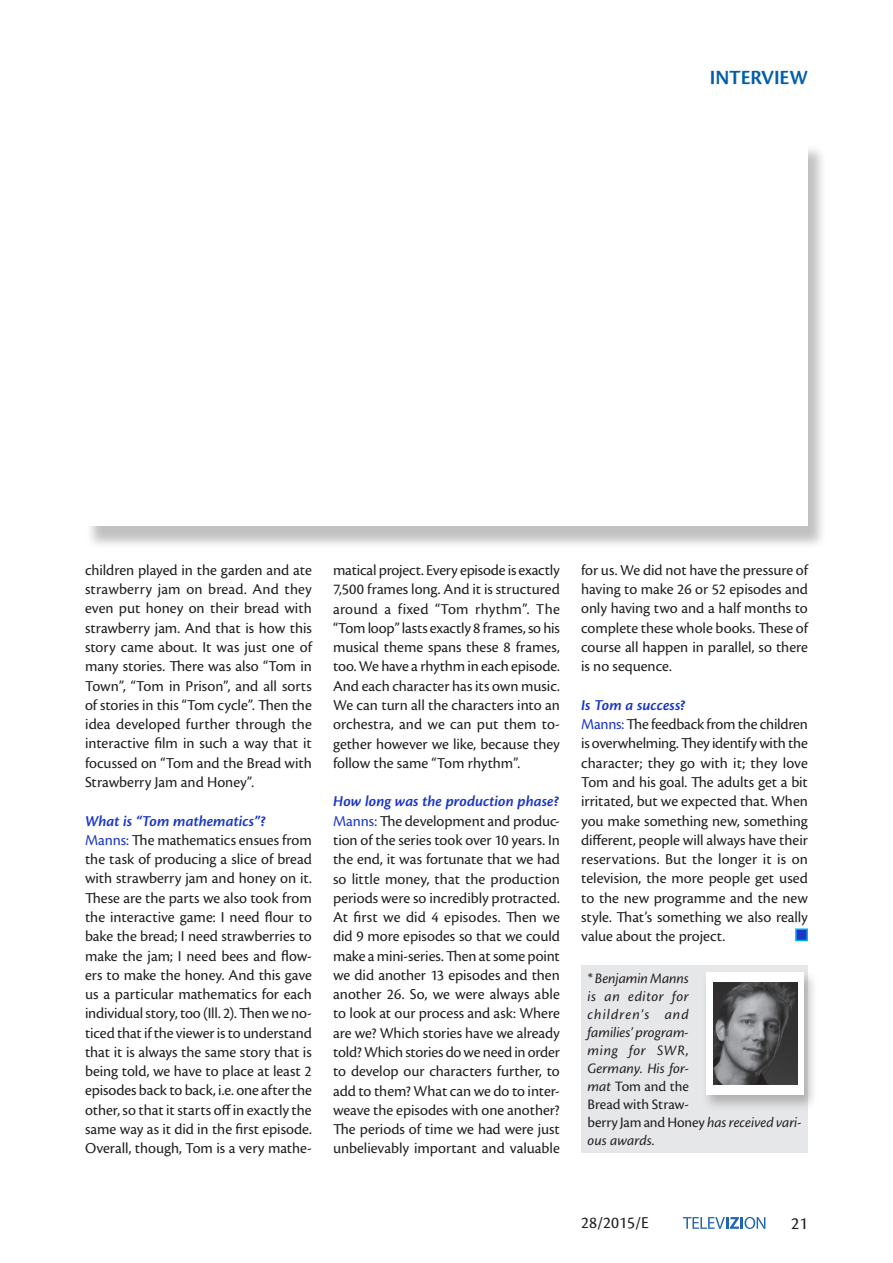
<style>
.page{position:relative;width:893px;height:1263px;background:#fff}
.page>*{position:absolute;margin:0;border:0;box-sizing:border-box;transform-origin:0 0}
.t1{font:600 21px "Cronos Pro";letter-spacing:-.01em;color:#005ea8}
.t2{font:18px "Cronos Pro";color:#231f20}
.t3{font:17.25px "Cronos Pro";color:#231f20}
.t4{font:15.75px/19.4px "Cronos Pro";letter-spacing:-.005em;color:#231f20;text-align:justify}
.t5{font:italic 15px/18px "Cronos Pro";color:#231f20}
.s1{font-weight:600;font-style:italic;color:#1b37c6}
.s2{color:#1b37c6}
.s3{font-style:normal}
</style>
<div class="page">
<svg style="left:683px;top:1217px;width:82px;height:12px"></svg>
<div style="left:84px;top:144px;width:742px;height:404px;background:#231f20;opacity:.28"></div>
<div style="left:85px;top:140px;width:723px;height:386px;background:#fff"></div>
<div style="left:581px;top:964px;width:227px;height:188px;background:#e6e7e9"></div>
<div style="left:701px;top:969px;width:116px;height:142px;background:#231f20;opacity:.28"></div>
<div style="left:706px;top:972px;width:98px;height:123px;background:#fff"></div>
<img style="left:714px;top:982px;width:83px;height:103px">
<div style="left:795px;top:928px;width:13px;height:13px;background:#1b37c6;border:2px solid #00aeef"></div>
<h1 class="t1" style="left:710px;top:65px;width:99px">INTERVIEW</h1>
<p class="t4" style="left:85px;top:560px;width:228px">children played in the garden and ate strawberry jam on bread. And they even put honey on their bread with strawberry jam. And that is how this story came about. It was just one of many stories. There was also “Tom in Town”, “Tom in Prison”, and all sorts of stories in this “Tom cycle”. Then the idea developed further through the interactive film in such a way that it focussed on “Tom and the Bread with Strawberry Jam and Honey”.</p>
<p class="t4" style="left:85px;top:811px;width:228px;text-align:left"><span class="s1">What is “Tom mathematics”?<br></span><span class="s2">Manns:</span> The mathematics ensues from the task of producing a slice of bread with strawberry jam and honey on it.<br>These are the parts we also took from the interactive game: I need flour to bake the bread; I need strawberries to make the jam; I need bees and flow&shy;ers to make the honey. And this gave us a particular mathematics for each individual story, too (Ill. 2). Then we no&shy;ticed that if the viewer is to understand that it is always the same story that is being told, we have to place at least 2 episodes back to back, i.e. one after the other, so that it starts off in exactly the same way as it did in the first episode.<br>Overall, though, Tom is a very mathe-</p>
<p class="t4" style="left:333px;top:560px;width:228px">matical project. Every episode is exactly 7,500 frames long. And it is structured around a fixed “Tom rhythm”. The “Tom loop” lasts exactly 8 frames, so his musical theme spans these 8 frames, too. We have a rhythm in each episode.<br>And each character has its own music.<br>We can turn all the characters into an orchestra, and we can put them to&shy;gether however we like, because they follow the same “Tom rhythm”.</p>
<p class="t4" style="left:333px;top:792px;width:228px"><span class="s1">How long was the production phase?<br></span><span class="s2">Manns:</span> The development and produc&shy;tion of the series took over 10 years. In the end, it was fortunate that we had so little money, that the production periods were so incredibly protracted.<br>At first we did 4 episodes. Then we did 9 more episodes so that we could make a mini-series. Then at some point we did another 13 episodes and then another 26. So, we were always able to look at our process and ask: Where are we? Which stories have we already told? Which stories do we need in order to develop our characters further, to add to them? What can we do to inter&shy;weave the episodes with one another?<br>The periods of time we had were just unbelievably important and valuable</p>
<p class="t4" style="left:581px;top:560px;width:228px">for us. We did not have the pressure of having to make 26 or 52 episodes and only having two and a half months to complete these whole books. These of course all happen in parallel, so there is no sequence.</p>
<p class="t4" style="left:581px;top:695px;width:228px;text-align:left"><span class="s1">Is Tom a success?<br></span><span class="s2">Manns:</span> The feedback from the children is overwhelming. They identify with the character; they go with it; they love Tom and his goal. The adults get a bit irritated, but we expected that. When you make something new, something different, people will always have their reservations. But the longer it is on television, the more people get used to the new programme and the new style. That’s something we also really value about the project.</p>
<p class="t5" style="left:587px;top:970px;width:216px">* Benjamin Manns<br>is an editor for<br>children’s and<br>families’ program-<br>ming for SWR,<br>Germany. His for-<br>mat <span class="s3">Tom and the<br>Bread with Straw-<br>berry Jam and Honey</span> has received vari&shy;ous awards.</p>
<p class="t3" style="left:581px;top:1213px;width:69px">28/2015/E</p>
<p class="t2" style="left:791px;top:1213px;width:18px">21</p>
</div>
